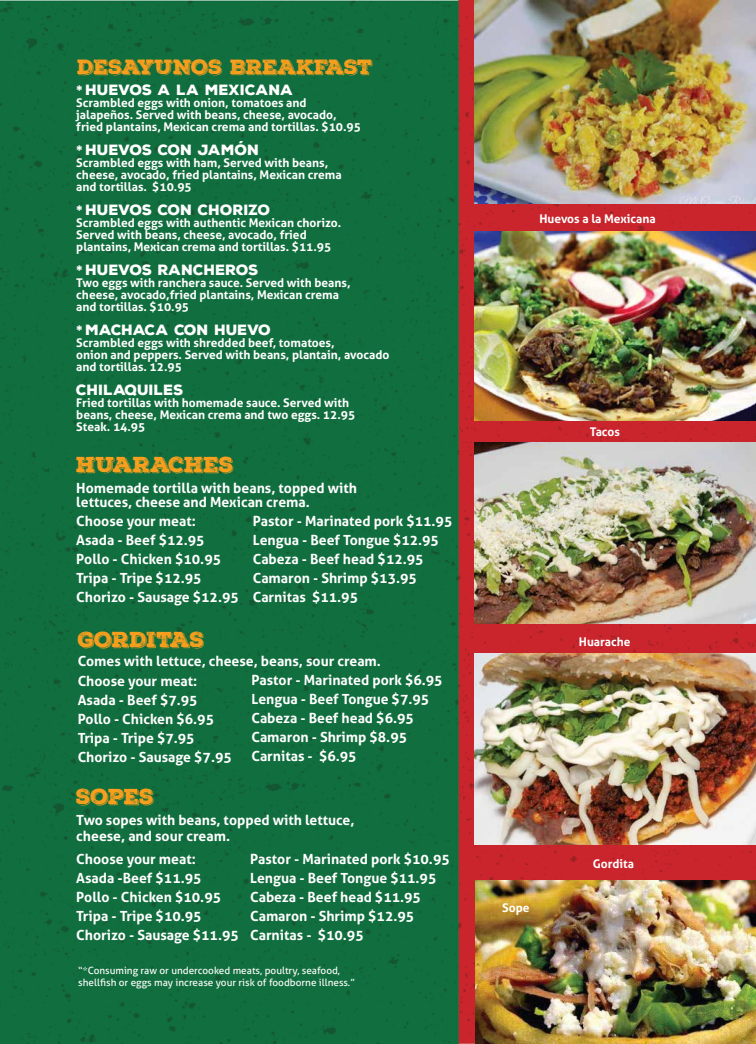
<style>
.page{position:relative;width:756px;height:1044px;background:#fff}
.page>*{position:absolute;margin:0;border:0;box-sizing:border-box;transform-origin:0 0}
.t1{font:21px "Nexa Rust Slab Black Shadow 01";letter-spacing:-.01em;color:#f99f1d}
.t2{font:20px "Nexa Rust Slab Black Shadow 01";letter-spacing:-.005em;color:#f99f1d}
.t3{font:900 14.4px "Nexa Rust Sans";color:#fff}
.t4{font:700 14px/19px "Aller";color:#fff}
.t5{font:700 12px/12px "Aller";color:#fff}
.t6{font:10px/12px "Aller";color:#fff}
.s1{font-family:"SF Compact Display";font-weight:800}
</style>
<div class="page">
<img style="left:0;top:0;width:756px;height:1044px">
<img style="left:475px;top:654px;width:281px;height:191px">
<img style="left:475px;top:0;width:281px;height:203px">
<img style="left:475px;top:232px;width:281px;height:188px">
<img style="left:475px;top:443px;width:281px;height:180px">
<img style="left:476px;top:881px;width:280px;height:163px">
<img style="left:0;top:847px;width:9px;height:154px">
<h2 class="t2" style="left:77px;top:54px;width:297px">DESAYUNOS BREAKFAST</h2>
<p class="t3" style="left:76px;top:80px;width:219px"><span class="s1">*</span> HUEVOS A LA MEXICANA</p>
<p class="t5" style="left:76px;top:96px;width:286px">Scrambled eggs with onion, tomatoes and jalapeños. Served with beans, cheese, avocado, fried plantains, Mexican crema and tortillas. $10.95</p>
<p class="t3" style="left:76px;top:140px;width:184px"><span class="s1">*</span> HUEVOS CON JAMÓN</p>
<p class="t5" style="left:76px;top:156px;width:267px">Scrambled eggs with ham, Served with beans, cheese, avocado, fried plantains, Mexican crema and tortillas. $10.95</p>
<p class="t3" style="left:76px;top:200px;width:196px"><span class="s1">*</span> HUEVOS CON CHORIZO</p>
<p class="t5" style="left:76px;top:216px;width:266px">Scrambled eggs with authentic Mexican chorizo.<br>Served with beans, cheese, avocado, fried plantains, Mexican crema and tortillas. $11.95</p>
<p class="t3" style="left:76px;top:260px;width:184px"><span class="s1">*</span> HUEVOS RANCHEROS</p>
<p class="t5" style="left:76px;top:276px;width:276px">Two eggs with ranchera sauce. Served with beans, cheese, avocado,fried plantains, Mexican crema and tortillas. $10.95</p>
<p class="t3" style="left:76px;top:320px;width:196px"><span class="s1">*</span> MACHACA CON HUEVO</p>
<p class="t5" style="left:76px;top:336px;width:315px">Scrambled eggs with shredded beef, tomatoes,<br>onion and peppers. Served with beans, plantain, avocado and tortillas. 12.95</p>
<p class="t3" style="left:76px;top:380px;width:109px">CHILAQUILES</p>
<p class="t5" style="left:76px;top:396px;width:280px">Fried tortillas with homemade sauce. Served with beans, cheese, Mexican crema and two eggs. 12.95<br>Steak. 14.95</p>
<h1 class="t1" style="left:76px;top:450px;width:159px">HUARACHES</h1>
<p class="t4" style="left:76px;top:480px;width:282px;line-height:14px">Homemade tortilla with beans, topped with lettuces, cheese and Mexican crema.</p>
<p class="t4" style="left:76px;top:511px;width:164px">Choose your meat:<br>Asada - Beef $12.95<br>Pollo - Chicken $10.95<br>Tripa - Tripe $12.95<br>Chorizo - Sausage $12.95</p>
<p class="t4" style="left:253px;top:511px;width:201px">Pastor - Marinated pork $11.95<br>Lengua - Beef Tongue $12.95<br>Cabeza - Beef head $12.95<br>Camaron - Shrimp $13.95<br>Carnitas $11.95</p>
<h1 class="t1" style="left:78px;top:625px;width:128px">GORDITAS</h1>
<p class="t4" style="left:78px;top:671px;width:156px">Choose your meat:<br>Asada - Beef $7.95<br>Pollo - Chicken $6.95<br>Tripa - Tripe $7.95<br>Chorizo - Sausage $7.95</p>
<p class="t4" style="left:251px;top:671px;width:193px">Pastor - Marinated pork $6.95<br>Lengua - Beef Tongue $7.95<br>Cabeza - Beef head $6.95<br>Camaron - Shrimp $8.95<br>Carnitas - $6.95</p>
<h1 class="t1" style="left:76px;top:782px;width:79px">SOPES</h1>
<p class="t4" style="left:76px;top:812px;width:280px;line-height:16px">Two sopes with beans, topped with lettuce, cheese, and sour cream.</p>
<p class="t4" style="left:76px;top:849px;width:164px">Choose your meat:<br>Asada -Beef $11.95<br>Pollo - Chicken $10.95<br>Tripa - Tripe $10.95<br>Chorizo - Sausage $11.95</p>
<p class="t4" style="left:250px;top:849px;width:201px">Pastor - Marinated pork $10.95<br>Lengua - Beef Tongue $11.95<br>Cabeza - Beef head $11.95<br>Camaron - Shrimp $12.95<br>Carnitas - $10.95</p>
<p class="t4" style="left:78px;top:651px;width:305px">Comes with lettuce, cheese, beans, sour cream.</p>
<p class="t6" style="left:78px;top:964px;width:278px">“*Consuming raw or undercooked meats, poultry, seafood, shellfish or eggs may increase your risk of foodborne illness.”</p>
<p class="t5" style="left:540px;top:213px;width:118px">Huevos a la Mexicana</p>
<p class="t5" style="left:590px;top:426px;width:32px">Tacos</p>
<p class="t5" style="left:579px;top:636px;width:53px">Huarache</p>
<p class="t5" style="left:502px;top:901px;width:29px">Sope</p>
<p class="t5" style="left:593px;top:858px;width:43px">Gordita</p>
</div>
